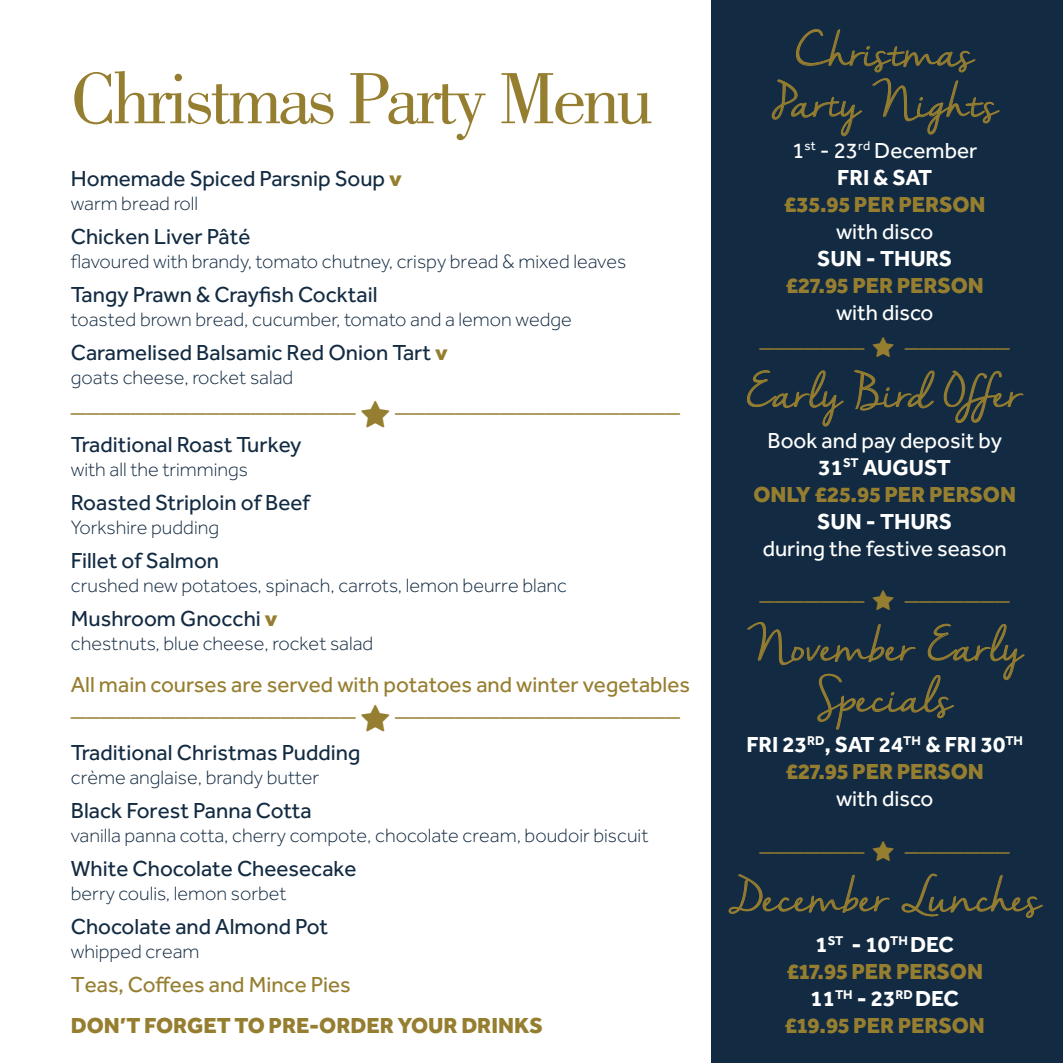
<style>
.page{position:relative;width:1063px;height:1063px;background:#fff}
.page>*{position:absolute;margin:0;border:0;box-sizing:border-box;transform-origin:0 0}
.t1{font:75px "Bodoni Std";letter-spacing:-.05em;color:#967e30}
.t2{font:42.5px/51px "Nella Sue Demo";color:#967e30;text-align:center}
.t3{font:30px "Minion Pro";color:#967e30}
.t4{font:22.5px "Effra";color:#132b42}
.t5{font:22.5px/27px "Effra";color:#fff;text-align:center}
.t6{font:800 22.5px/27px "Effra";color:#967e30;text-align:center}
.t7{font:22.5px "Effra";color:#967e30}
.t8{font:700 22.5px/27px "Effra";color:#fff;text-align:center}
.t9{font:300 20px "Effra";color:#132b42}
.s1{font-weight:800;color:#967e30}
.s2{font-weight:700}
.s3{font-weight:700;color:#fff}
</style>
<div class="page">
<div style="left:712px;top:0;width:351px;height:1063px;background:#132b42"></div>
<svg style="left:771px;top:29px;width:229px;height:108px"></svg>
<svg style="left:747px;top:370px;width:97px;height:57px"></svg>
<svg style="left:854px;top:369px;width:81px;height:42px"></svg>
<svg style="left:943px;top:370px;width:81px;height:53px"></svg>
<svg style="left:747px;top:622px;width:278px;height:108px"></svg>
<svg style="left:728px;top:874px;width:162px;height:40px"></svg>
<svg style="left:901px;top:873px;width:142px;height:45px"></svg>
<h1 class="t1" style="left:71px;top:57px;width:584px">Christmas Party Menu</h1>
<p class="t4" style="left:71px;top:165px;width:333px">Homemade Spiced Parsnip Soup <span class="s1">v</span></p>
<p class="t9" style="left:71px;top:192px;width:129px">warm bread roll</p>
<p class="t4" style="left:71px;top:223px;width:181px">Chicken Liver Pâté</p>
<p class="t9" style="left:71px;top:250px;width:557px">flavoured with brandy, tomato chutney, crispy bread &amp; mixed leaves</p>
<p class="t4" style="left:71px;top:281px;width:308px">Tangy Prawn &amp; Crayfish Cocktail</p>
<p class="t9" style="left:71px;top:308px;width:503px">toasted brown bread, cucumber, tomato and a lemon wedge</p>
<p class="t4" style="left:71px;top:339px;width:379px">Caramelised Balsamic Red Onion Tart <span class="s1">v</span></p>
<p class="t9" style="left:71px;top:366px;width:224px">goats cheese, rocket salad</p>
<h3 class="t3" style="left:71px;top:381px;width:286px">___________________</h3>
<h3 class="t3" style="left:395px;top:381px;width:286px">___________________</h3>
<p class="t4" style="left:71px;top:431px;width:232px">Traditional Roast Turkey</p>
<p class="t9" style="left:71px;top:458px;width:179px">with all the trimmings</p>
<p class="t4" style="left:71px;top:490px;width:241px">Roasted Striploin of Beef</p>
<p class="t9" style="left:71px;top:516px;width:150px">Yorkshire pudding</p>
<p class="t4" style="left:71px;top:548px;width:150px">Fillet of Salmon</p>
<p class="t9" style="left:71px;top:574px;width:498px">crushed new potatoes, spinach, carrots, lemon beurre blanc</p>
<p class="t4" style="left:71px;top:606px;width:208px">Mushroom Gnocchi <span class="s1">v</span></p>
<p class="t9" style="left:71px;top:632px;width:304px">chestnuts, blue cheese, rocket salad</p>
<p class="t7" style="left:71px;top:671px;width:621px">All main courses are served with potatoes and winter vegetables</p>
<h3 class="t3" style="left:71px;top:685px;width:286px">___________________</h3>
<h3 class="t3" style="left:395px;top:685px;width:286px">___________________</h3>
<p class="t4" style="left:71px;top:739px;width:291px">Traditional Christmas Pudding</p>
<p class="t9" style="left:71px;top:766px;width:250px">crème anglaise, brandy butter</p>
<p class="t4" style="left:71px;top:797px;width:242px">Black Forest Panna Cotta</p>
<p class="t9" style="left:71px;top:824px;width:579px">vanilla panna cotta, cherry compote, chocolate cream, boudoir biscuit</p>
<p class="t4" style="left:71px;top:855px;width:287px">White Chocolate Cheesecake</p>
<p class="t9" style="left:71px;top:882px;width:217px">berry coulis, lemon sorbet</p>
<p class="t4" style="left:71px;top:913px;width:259px">Chocolate and Almond Pot</p>
<p class="t9" style="left:71px;top:940px;width:130px">whipped cream</p>
<p class="t7" style="left:71px;top:971px;width:281px">Teas, Coffees and Mince Pies</p>
<p class="t6" style="left:71px;top:1012px;width:474px">DON’T FORGET TO PRE-ORDER YOUR DRINKS</p>
<h2 class="t2" style="left:772px;top:30px;width:227px">Christmas<br>Party Nights</h2>
<p class="t5" style="left:792px;top:136px;width:187px">1<sup>st</sup> - 23<sup>rd</sup> December<br><span class="s2">FRI &amp; SAT</span></p>
<p class="t6" style="left:784px;top:190px;width:203px">£35.95 PER PERSON</p>
<p class="t5" style="left:836px;top:217px;width:99px">with disco</p>
<p class="t8" style="left:817px;top:244px;width:136px">SUN - THURS</p>
<p class="t6" style="left:786px;top:271px;width:200px">£27.95 PER PERSON</p>
<p class="t5" style="left:836px;top:298px;width:99px">with disco</p>
<h3 class="t3" style="left:760px;top:316px;width:106px">_______</h3>
<h3 class="t3" style="left:905px;top:316px;width:106px">_______</h3>
<h2 class="t2" style="left:747px;top:371px;width:277px">Early Bird Offer</h2>
<p class="t5" style="left:753px;top:427px;width:264px">Book and pay deposit by<br><span class="s2">31</span><sup>ST</sup> <span class="s2">AUGUST<br></span><span class="s1">ONLY £25.95 PER PERSON</span></p>
<p class="t8" style="left:817px;top:507px;width:136px">SUN - THURS</p>
<p class="t5" style="left:763px;top:535px;width:246px">during the festive season</p>
<h3 class="t3" style="left:760px;top:570px;width:106px">_______</h3>
<h3 class="t3" style="left:905px;top:570px;width:106px">_______</h3>
<h2 class="t2" style="left:748px;top:625px;width:276px">November Early<br>Specials</h2>
<p class="t8" style="left:746px;top:731px;width:278px">FRI 23<sup>RD</sup>, SAT 24<sup>TH</sup> &amp; FRI 30<sup>TH </sup><span class="s1">£27.95 PER PERSON</span></p>
<p class="t5" style="left:836px;top:785px;width:99px">with disco</p>
<h3 class="t3" style="left:760px;top:820px;width:106px">_______</h3>
<h3 class="t3" style="left:905px;top:820px;width:106px">_______</h3>
<h2 class="t2" style="left:729px;top:876px;width:313px">December Lunches</h2>
<p class="t6" style="left:785px;top:931px;width:202px"><span class="s3">1</span><sup>ST</sup> <span class="s3">- 10</span><sup>TH</sup> <span class="s3">DEC </span>£17.95 PER PERSON<br><span class="s3">11</span><sup>TH</sup> <span class="s3">- 23</span><sup>RD</sup> <span class="s3">DEC </span>£19.95 PER PERSON</p>
</div>
